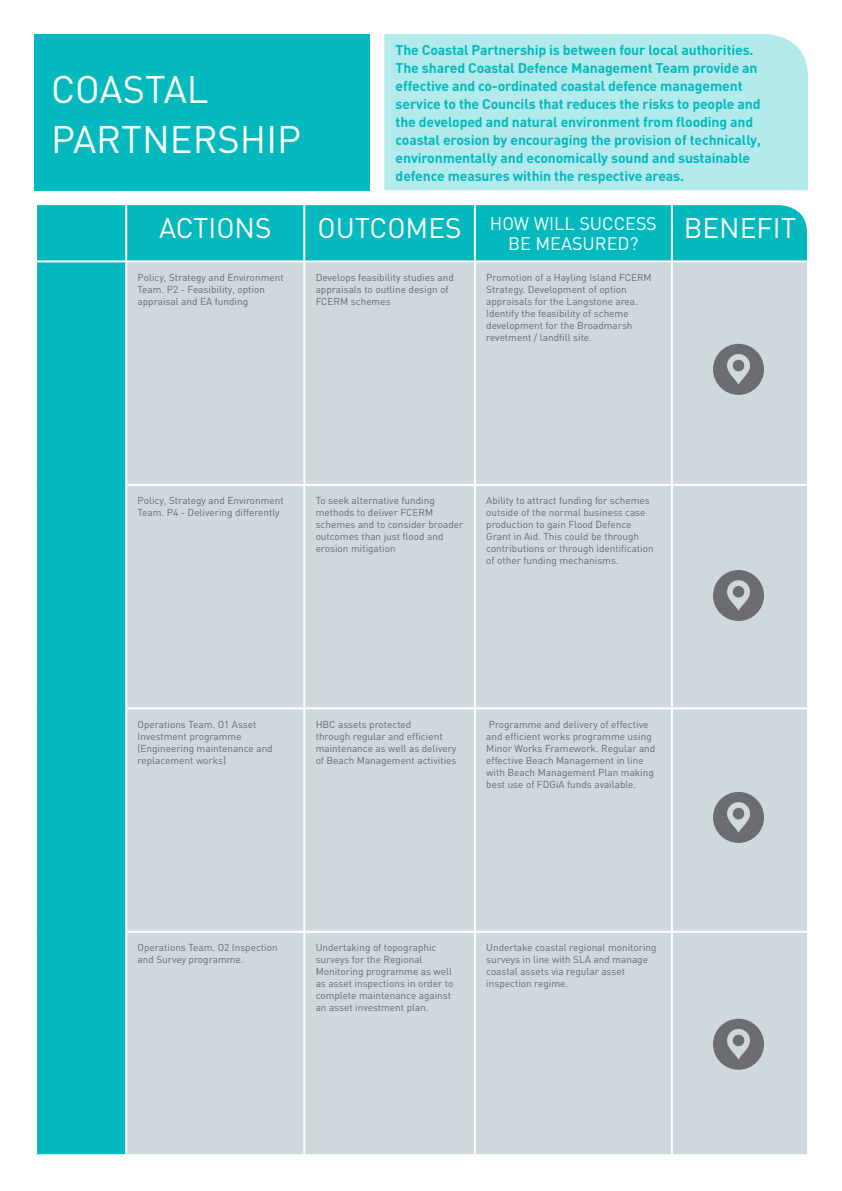
<style>
.page{position:relative;width:842px;height:1191px;background:#fff}
.page>*{position:absolute;margin:0;border:0;box-sizing:border-box;transform-origin:0 0}
.t1{font:38px/50px "DIN";color:#fff}
.t2{font:28px "DIN";color:#fff}
.t3{font:18px/19.9px "DIN";color:#fff}
.t4{font:700 14px/18px "DIN";letter-spacing:-.01em;color:#03b9bd}
.t5{font:10px/12px "DIN";color:#666b70}
.s1{font-size:28px}
</style>
<div class="page">
<div style="left:37px;top:205px;width:770px;height:55px;background:#03b9bd"></div>
<div style="left:36px;top:261px;width:90px;height:894px;background:#03b9bd"></div>
<div style="left:127px;top:262px;width:680px;height:892px;background:#cfd8dd"></div>
<div style="left:476px;top:262px;width:195px;height:892px;background:#cfd8dd"></div>
<hr style="left:303px;top:262px;width:2px;height:222px;background:#fff">
<hr style="left:474px;top:262px;width:2px;height:222px;background:#fff">
<hr style="left:671px;top:262px;width:2px;height:222px;background:#fff">
<hr style="left:127px;top:484px;width:177px;height:2px;background:#fff">
<hr style="left:304px;top:484px;width:171px;height:2px;background:#fff">
<hr style="left:303px;top:486px;width:2px;height:221px;background:#fff">
<hr style="left:475px;top:484px;width:197px;height:2px;background:#fff">
<hr style="left:474px;top:486px;width:2px;height:221px;background:#fff">
<hr style="left:672px;top:484px;width:137px;height:2px;background:#fff">
<hr style="left:671px;top:486px;width:2px;height:221px;background:#fff">
<hr style="left:127px;top:707px;width:177px;height:2px;background:#fff">
<hr style="left:304px;top:707px;width:171px;height:2px;background:#fff">
<hr style="left:303px;top:709px;width:2px;height:221px;background:#fff">
<hr style="left:475px;top:707px;width:197px;height:2px;background:#fff">
<hr style="left:474px;top:709px;width:2px;height:221px;background:#fff">
<hr style="left:672px;top:707px;width:137px;height:2px;background:#fff">
<hr style="left:671px;top:709px;width:2px;height:221px;background:#fff">
<hr style="left:127px;top:930px;width:177px;height:2px;background:#fff">
<hr style="left:304px;top:930px;width:171px;height:2px;background:#fff">
<hr style="left:303px;top:932px;width:2px;height:222px;background:#fff">
<hr style="left:475px;top:930px;width:197px;height:2px;background:#fff">
<hr style="left:474px;top:932px;width:2px;height:222px;background:#fff">
<hr style="left:672px;top:930px;width:137px;height:2px;background:#fff">
<hr style="left:671px;top:932px;width:2px;height:222px;background:#fff">
<hr style="left:35px;top:262px;width:2px;height:223px;background:#fff">
<hr style="left:125px;top:262px;width:2px;height:223px;background:#fff">
<hr style="left:35px;top:485px;width:2px;height:223px;background:#fff">
<hr style="left:125px;top:485px;width:2px;height:223px;background:#fff">
<hr style="left:35px;top:708px;width:2px;height:223px;background:#fff">
<hr style="left:125px;top:708px;width:2px;height:223px;background:#fff">
<hr style="left:35px;top:931px;width:2px;height:223px;background:#fff">
<hr style="left:125px;top:931px;width:2px;height:223px;background:#fff">
<hr style="left:35px;top:1154px;width:92px;height:2px;background:#fff">
<hr style="left:125px;top:204px;width:2px;height:56px;background:#fff">
<hr style="left:35px;top:260px;width:92px;height:2px;background:#fff">
<hr style="left:303px;top:204px;width:2px;height:56px;background:#fff">
<hr style="left:474px;top:204px;width:2px;height:56px;background:#fff">
<hr style="left:671px;top:204px;width:2px;height:56px;background:#fff">
<svg style="left:713px;top:344px;width:51px;height:51px;background:#909498"></svg>
<div style="left:733px;top:360px;width:11px;height:11px;background:#6c6d70;border-radius:50%"></div>
<svg style="left:713px;top:570px;width:51px;height:51px;background:#909498"></svg>
<div style="left:733px;top:586px;width:11px;height:11px;background:#6c6d70;border-radius:50%"></div>
<svg style="left:713px;top:792px;width:51px;height:51px;background:#909498"></svg>
<div style="left:733px;top:808px;width:11px;height:11px;background:#6c6d70;border-radius:50%"></div>
<svg style="left:713px;top:1018px;width:51px;height:51px;background:#909498"></svg>
<div style="left:733px;top:1034px;width:11px;height:12px;background:#6c6d70;border-radius:50%"></div>
<div style="left:34px;top:34px;width:336px;height:156px;background:#03b9bd"></div>
<div style="left:384px;top:34px;width:424px;height:156px;background:#b3eaeb"></div>
<h1 class="t1" style="left:51px;top:63px;width:251px">COASTAL<br>PARTNERSHIP</h1>
<p class="t4" style="left:396px;top:40px;width:367px">The Coastal Partnership is between four local authorities.<br>The shared Coastal Defence Management Team provide an effective and co-ordinated coastal defence management service to the Councils that reduces the risks to people and the developed and natural environment from flooding and coastal erosion by encouraging the provision of technically, environmentally and economically sound and sustainable defence measures within the respective areas.</p>
<h2 class="t2" style="left:159px;top:211px;width:114px">ACTIONS</h2>
<h3 class="t3" style="left:508px;top:213px;width:150px;text-indent:-191px"><span class="s1">OUTCOMES</span> HOW WILL SUCCESS<br>BE MEASURED?</h3>
<h2 class="t2" style="left:684px;top:211px;width:114px">BENEFIT</h2>
<p class="t5" style="left:138px;top:271px;width:148px">Policy, Strategy and Environment<br>Team. P2 - Feasibility, option appraisal and EA funding</p>
<p class="t5" style="left:316px;top:271px;width:140px">Develops feasibility studies and appraisals to outline design of<br>FCERM schemes</p>
<p class="t5" style="left:486px;top:271px;width:167px">Promotion of a Hayling Island FCERM Strategy. Development of option appraisals for the Langstone area.<br>Identify the feasibility of scheme development for the Broadmarsh revetment / landfill site.</p>
<p class="t5" style="left:138px;top:494px;width:148px">Policy, Strategy and Environment<br>Team. P4 - Delivering differently</p>
<p class="t5" style="left:316px;top:494px;width:149px">To seek alternative funding methods to deliver FCERM schemes and to consider broader outcomes than just flood and erosion mitigation</p>
<p class="t5" style="left:486px;top:494px;width:169px">Ability to attract funding for schemes outside of the normal business case production to gain Flood Defence Grant in Aid. This could be through contributions or through identification of other funding mechanisms.</p>
<p class="t5" style="left:138px;top:718px;width:137px">Operations Team. O1 Asset<br>Investment programme (Engineering maintenance and replacement works)</p>
<p class="t5" style="left:316px;top:718px;width:142px">HBC assets protected<br>through regular and efficient maintenance as well as delivery of Beach Management activities</p>
<p class="t5" style="left:486px;top:718px;width:171px">Programme and delivery of effective and efficient works programme using Minor Works Framework. Regular and effective Beach Management in line with Beach Management Plan making best use of FDGiA funds available.</p>
<p class="t5" style="left:138px;top:941px;width:142px">Operations Team. O2 Inspection and Survey programme.</p>
<p class="t5" style="left:316px;top:941px;width:139px">Undertaking of topographic surveys for the Regional<br>Monitoring programme as well as asset inspections in order to complete maintenance against an asset investment plan.</p>
<p class="t5" style="left:486px;top:941px;width:172px">Undertake coastal regional monitoring surveys in line with SLA and manage coastal assets via regular asset inspection regime.</p>
</div>
